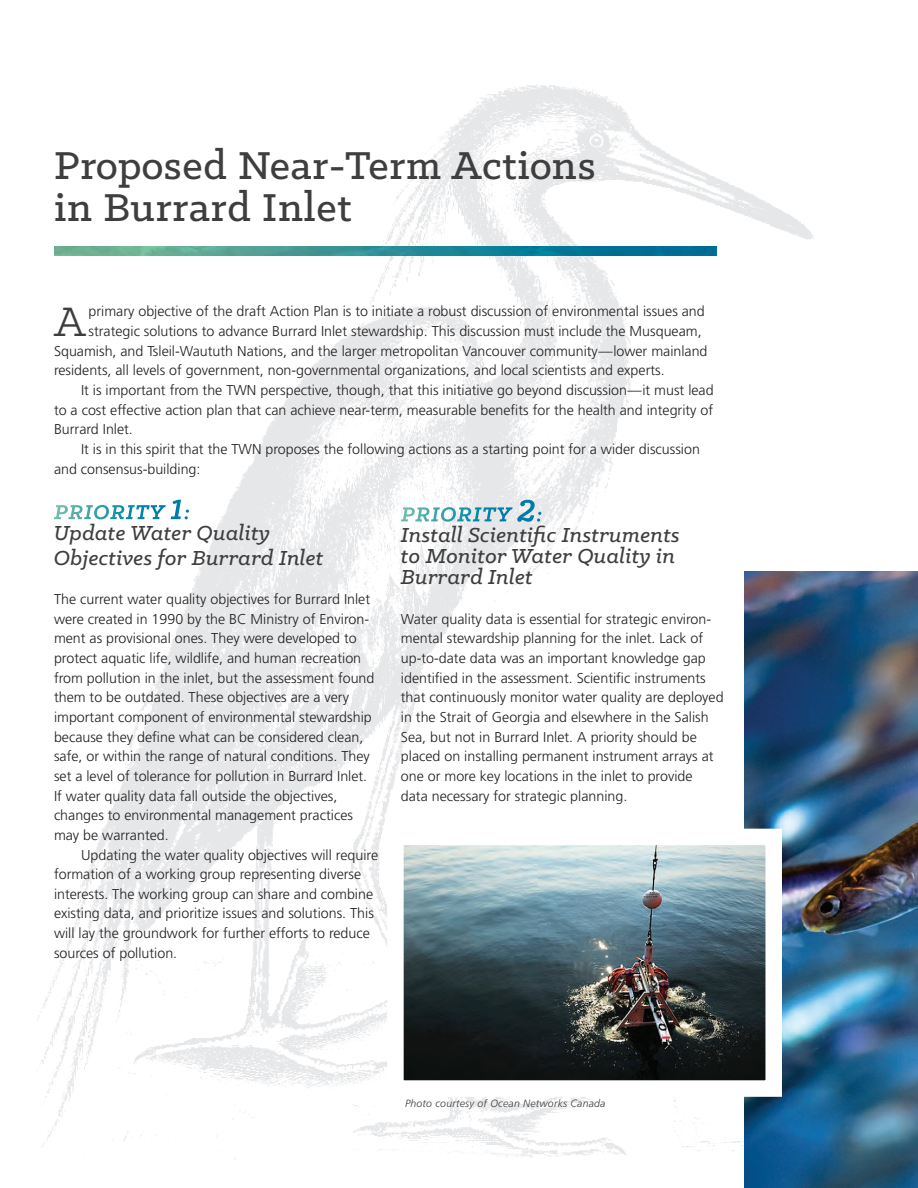
<style>
.page{position:relative;width:918px;height:1188px;background:#fff}
.page>*{position:absolute;margin:0;border:0;box-sizing:border-box;transform-origin:0 0}
.t1{font:46.5px "Klinic Slab";color:#3e3e3f}
.t2{font:500 43.95px/42.6px "Klinic Slab";letter-spacing:.02em;color:#3e3e3f}
.t3{font:italic 500 22.95px/21px "Klinic Slab";letter-spacing:.015em;color:#3e3e3f}
.t4{font:300 14.25px/19.6px "Frutiger";color:#231f20}
.t5{font:italic 300 10.5px "Frutiger";letter-spacing:.02em;color:#3e3e3f}
.s1{font-weight:700;color:#fff}
.s2{font-weight:700;font-size:31.95px;color:#fff}
.s3{font-weight:700;font-size:34.95px;color:#fff}
</style>
<div class="page">
<img style="left:37px;top:85px;width:831px;height:1074px">
<img style="left:744px;top:572px;width:174px;height:616px">
<img style="left:54px;top:247px;width:663px;height:8px">
<img style="left:404px;top:846px;width:361px;height:234px">
<h2 class="t2" style="left:54px;top:143px;width:543px">Proposed Near-Term Actions in Burrard Inlet</h2>
<h1 class="t1" style="left:54px;top:292px;width:33px">A</h1>
<p class="t4" style="left:89px;top:302px;width:618px">primary objective of the draft Action Plan is to initiate a robust discussion of environmental issues and</p>
<p class="t4" style="left:89px;top:322px;width:615px">strategic solutions to advance Burrard Inlet stewardship. This discussion must include the Musqueam,</p>
<p class="t4" style="left:54px;top:341px;width:655px">Squamish, and Tsleil-Waututh Nations, and the larger metropolitan Vancouver community—lower mainland</p>
<p class="t4" style="left:54px;top:361px;width:612px">residents, all levels of government, non-governmental organizations, and local scientists and experts.</p>
<p class="t4" style="left:81px;top:381px;width:634px">It is important from the TWN perspective, though, that this initiative go beyond discussion—it must lead</p>
<p class="t4" style="left:54px;top:400px;width:661px">to a cost effective action plan that can achieve near-term, measurable benefits for the health and integrity of</p>
<p class="t4" style="left:54px;top:420px;width:80px">Burrard Inlet.</p>
<p class="t4" style="left:81px;top:440px;width:620px">It is in this spirit that the TWN proposes the following actions as a starting point for a wider discussion</p>
<p class="t4" style="left:54px;top:459px;width:148px">and consensus-building:</p>
<h3 class="t3" style="left:54px;top:501px;width:217px"><span class="s1">PRIORITY</span> <span class="s2">1</span><span class="s1">:<br></span>Update Water Quality</h3>
<h3 class="t3" style="left:54px;top:547px;width:271px">Objectives for Burrard Inlet</h3>
<p class="t4" style="left:54px;top:590px;width:322px">The current water quality objectives for Burrard Inlet were created in 1990 by the BC Ministry of Environ&shy;ment as provisional ones. They were developed to protect aquatic life, wildlife, and human recreation from pollution in the inlet, but the assessment found them to be outdated. These objectives are a very important component of environmental stewardship because they define what can be considered clean, safe, or within the range of natural conditions. They set a level of tolerance for pollution in Burrard Inlet.<br>If water quality data fall outside the objectives, changes to environmental management practices may be warranted.</p>
<p class="t4" style="left:54px;top:845px;width:326px;text-indent:27px">Updating the water quality objectives will require formation of a working group representing diverse interests. The working group can share and combine existing data, and prioritize issues and solutions. This will lay the groundwork for further efforts to reduce sources of pollution.</p>
<h3 class="t3" style="left:401px;top:503px;width:280px"><span class="s1">PRIORITY</span> <span class="s3">2</span><span class="s1">:<br></span>Install Scientific Instruments to Monitor Water Quality in<br>Burrard Inlet</h3>
<p class="t4" style="left:401px;top:609px;width:324px">Water quality data is essential for strategic environ&shy;mental stewardship planning for the inlet. Lack of up-to-date data was an important knowledge gap identified in the assessment. Scientific instruments that continuously monitor water quality are deployed in the Strait of Georgia and elsewhere in the Salish Sea, but not in Burrard Inlet. A priority should be placed on installing permanent instrument arrays at one or more key locations in the inlet to provide<br>data necessary for strategic planning.</p>
<p class="t5" style="left:405px;top:1097px;width:202px">Photo courtesy of Ocean Networks Canada</p>
</div>
